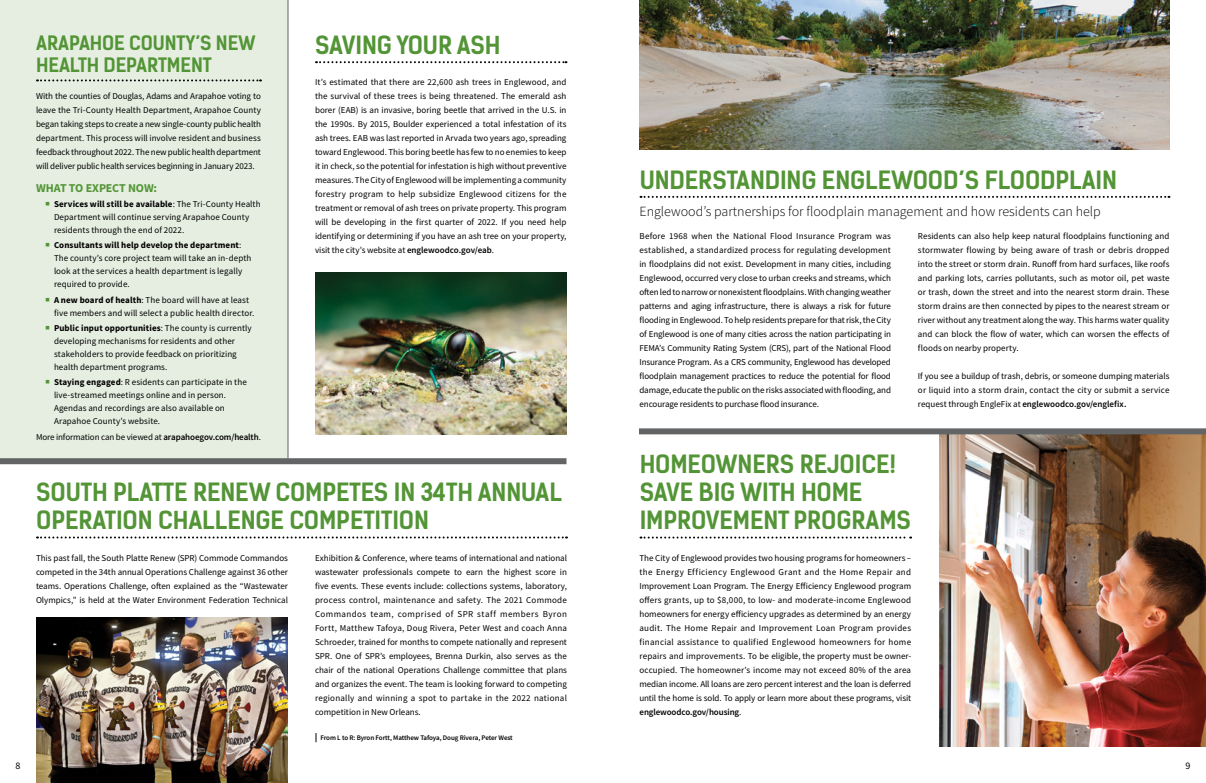
<style>
.page{position:relative;width:1206px;height:783px;background:#fff}
.page>*{position:absolute;margin:0;border:0;box-sizing:border-box;transform-origin:0 0}
.t1{font:700 24px/28px "Kelson Sans";letter-spacing:-.005em;color:#539536}
.t2{font:700 19px/22px "Kelson Sans";letter-spacing:-.005em;color:#539536}
.t3{font:300 14px "Source Sans Pro";color:#000}
.t4{font:700 12px "Source Sans Pro";letter-spacing:-.01em;color:#539536}
.t5{font:10px "Source Sans Pro";color:#000}
.t6{font:9px/14px "Source Sans Pro";letter-spacing:.005em;color:#000;text-align:justify}
.t7{font:9px "Source Sans Pro";letter-spacing:-.015em;color:#000}
.t8{font:600 7px "Source Sans Pro";letter-spacing:-.015em;color:#000}
.s1{font-weight:700}
.s2{font-weight:600}
</style>
<div class="page">
<div style="left:0;top:0;width:288px;height:462px;background:#e6eee1"></div>
<svg style="left:640px;top:196px;width:529px;height:2px"></svg>
<svg style="left:316px;top:61px;width:251px;height:2px"></svg>
<svg style="left:640px;top:537px;width:271px;height:2px"></svg>
<svg style="left:37px;top:536px;width:530px;height:2px"></svg>
<svg style="left:37px;top:79px;width:224px;height:2px"></svg>
<img style="left:36px;top:618px;width:252px;height:165px">
<img style="left:639px;top:0;width:531px;height:150px">
<img style="left:315px;top:272px;width:251px;height:163px">
<img style="left:940px;top:434px;width:266px;height:313px">
<div style="left:0;top:458px;width:566px;height:6px;background:#636466"></div>
<hr style="left:288px;top:0;width:1px;height:458px;background:#636466">
<div style="left:639px;top:428px;width:567px;height:6px;background:#636466"></div>
<h2 class="t2" style="left:36px;top:32px;width:221px">ARAPAHOE COUNTY’S NEW<br>HEALTH DEPARTMENT</h2>
<p class="t6" style="left:36px;top:89px;width:227px">With the counties of Douglas, Adams and Arapahoe voting to leave the Tri-County Health Department, Arapahoe County began taking steps to create a new single-county public health department. This process will involve resident and business feedback throughout 2022. The new public health department will deliver public health services beginning in January 2023.</p>
<h3 class="t4" style="left:36px;top:180px;width:123px">WHAT TO EXPECT NOW:</h3>
<p class="t6" style="left:54px;top:198px;width:208px;line-height:13px;text-align:left"><span class="s1">Services will still be available</span>: The Tri-County Health<br>Department will continue serving Arapahoe County residents through the end of 2022.</p>
<p class="t6" style="left:54px;top:239px;width:199px;line-height:13px;text-align:left"><span class="s1">Consultants will help develop the department</span>:<br>The county’s core project team will take an in-depth look at the services a health department is legally required to provide.</p>
<p class="t6" style="left:54px;top:293px;width:202px;line-height:13px"><span class="s1">A new board of health</span>: The board will have at least five members and will select a public health director.</p>
<p class="t6" style="left:54px;top:321px;width:199px;line-height:13px;text-align:left"><span class="s1">Public input opportunities</span>: The county is currently developing mechanisms for residents and other stakeholders to provide feedback on prioritizing health department programs.</p>
<p class="t6" style="left:54px;top:376px;width:194px;line-height:13px;text-align:left"><span class="s1">Staying engaged</span>: R esidents can participate in the live-streamed meetings online and in person.<br>Agendas and recordings are also available on Arapahoe County’s website.</p>
<p class="t7" style="left:36px;top:432px;width:226px">More information can be viewed at <span class="s2">arapahoegov.com/health</span>.</p>
<h1 class="t1" style="left:315px;top:31px;width:187px">SAVING YOUR ASH</h1>
<p class="t6" style="left:315px;top:75px;width:253px">It’s estimated that there are 22,600 ash trees in Englewood, and the survival of these trees is being threatened. The emerald ash borer (EAB) is an invasive, boring beetle that arrived in the U.S. in the 1990s. By 2015, Boulder experienced a total infestation of its ash trees. EAB was last reported in Arvada two years ago, spreading toward Englewood. This boring beetle has few to no enemies to keep it in check, so the potential for infestation is high without preventive measures. The City of Englewood will be implementing a community forestry program to help subsidize Englewood citizens for the treatment or removal of ash trees on private property. This program will be developing in the first quarter of 2022. If you need help identifying or determining if you have an ash tree on your property, visit the city’s website at <span class="s2">englewoodco.gov/eab</span>.</p>
<h1 class="t1" style="left:36px;top:478px;width:527px">SOUTH PLATTE RENEW COMPETES IN 34TH ANNUAL<br>OPERATION CHALLENGE COMPETITION</h1>
<p class="t6" style="left:36px;top:551px;width:254px">This past fall, the South Platte Renew (SPR) Commode Commandos competed in the 34th annual Operations Challenge against 36 other teams. Operations Challenge, often explained as the “Wastewater Olympics,” is held at the Water Environment Federation Technical</p>
<p class="t6" style="left:315px;top:551px;width:254px">Exhibition &amp; Conference, where teams of international and national wastewater professionals compete to earn the highest score in five events. These events include: collections systems, laboratory, process control, maintenance and safety. The 2021 Commode Commandos team, comprised of SPR staff members Byron Fortt, Matthew Tafoya, Doug Rivera, Peter West and coach Anna Schroeder, trained for months to compete nationally and represent SPR. One of SPR’s employees, Brenna Durkin, also serves as the chair of the national Operations Challenge committee that plans and organizes the event. The team is looking forward to competing regionally and winning a spot to partake in the 2022 national competition in New Orleans.</p>
<p class="t8" style="left:320px;top:733px;width:194px">From L to R: Byron Fortt, Matthew Tafoya, Doug Rivera, Peter West</p>
<h1 class="t1" style="left:640px;top:166px;width:479px">UNDERSTANDING ENGLEWOOD’S FLOODPLAIN</h1>
<h3 class="t3" style="left:640px;top:202px;width:463px">Englewood’s partnerships for floodplain management and how residents can help</h3>
<p class="t6" style="left:640px;top:229px;width:253px">Before 1968 when the National Flood Insurance Program was established, a standardized process for regulating development in floodplains did not exist. Development in many cities, including Englewood, occurred very close to urban creeks and streams, which often led to narrow or nonexistent floodplains. With changing weather patterns and aging infrastructure, there is always a risk for future flooding in Englewood. To help residents prepare for that risk, the City of Englewood is one of many cities across the nation participating in FEMA’s Community Rating System (CRS), part of the National Flood Insurance Program. As a CRS community, Englewood has developed floodplain management practices to reduce the potential for flood damage, educate the public on the risks associated with flooding, and encourage residents to purchase flood insurance.</p>
<p class="t6" style="left:918px;top:229px;width:253px">Residents can also help keep natural floodplains functioning and stormwater flowing by being aware of trash or debris dropped into the street or storm drain. Runoff from hard surfaces, like roofs and parking lots, carries pollutants, such as motor oil, pet waste or trash, down the street and into the nearest storm drain. These storm drains are then connected by pipes to the nearest stream or river without any treatment along the way. This harms water quality and can block the flow of water, which can worsen the effects of floods on nearby property.</p>
<p class="t6" style="left:918px;top:369px;width:253px">If you see a buildup of trash, debris, or someone dumping materials or liquid into a storm drain, contact the city or submit a service request through EngleFix at <span class="s2">englewoodco.gov/englefix.</span></p>
<h1 class="t1" style="left:640px;top:451px;width:273px">HOMEOWNERS REJOICE!<br>SAVE BIG WITH HOME<br>IMPROVEMENT PROGRAMS</h1>
<p class="t6" style="left:640px;top:551px;width:273px">The City of Englewood provides two housing programs for homeowners – the Energy Efficiency Englewood Grant and the Home Repair and Improvement Loan Program. The Energy Efficiency Englewood program offers grants, up to $8,000, to low- and moderate-income Englewood homeowners for energy efficiency upgrades as determined by an energy audit. The Home Repair and Improvement Loan Program provides financial assistance to qualified Englewood homeowners for home repairs and improvements. To be eligible, the property must be owner&shy;occupied. The homeowner’s income may not exceed 80% of the area median income. All loans are zero percent interest and the loan is deferred until the home is sold. To apply or learn more about these programs, visit <span class="s2">englewoodco.gov/housing</span>.</p>
<p class="t5" style="left:16px;top:759px;width:6px">8</p>
<p class="t5" style="left:1186px;top:759px;width:6px">9</p>
</div>
